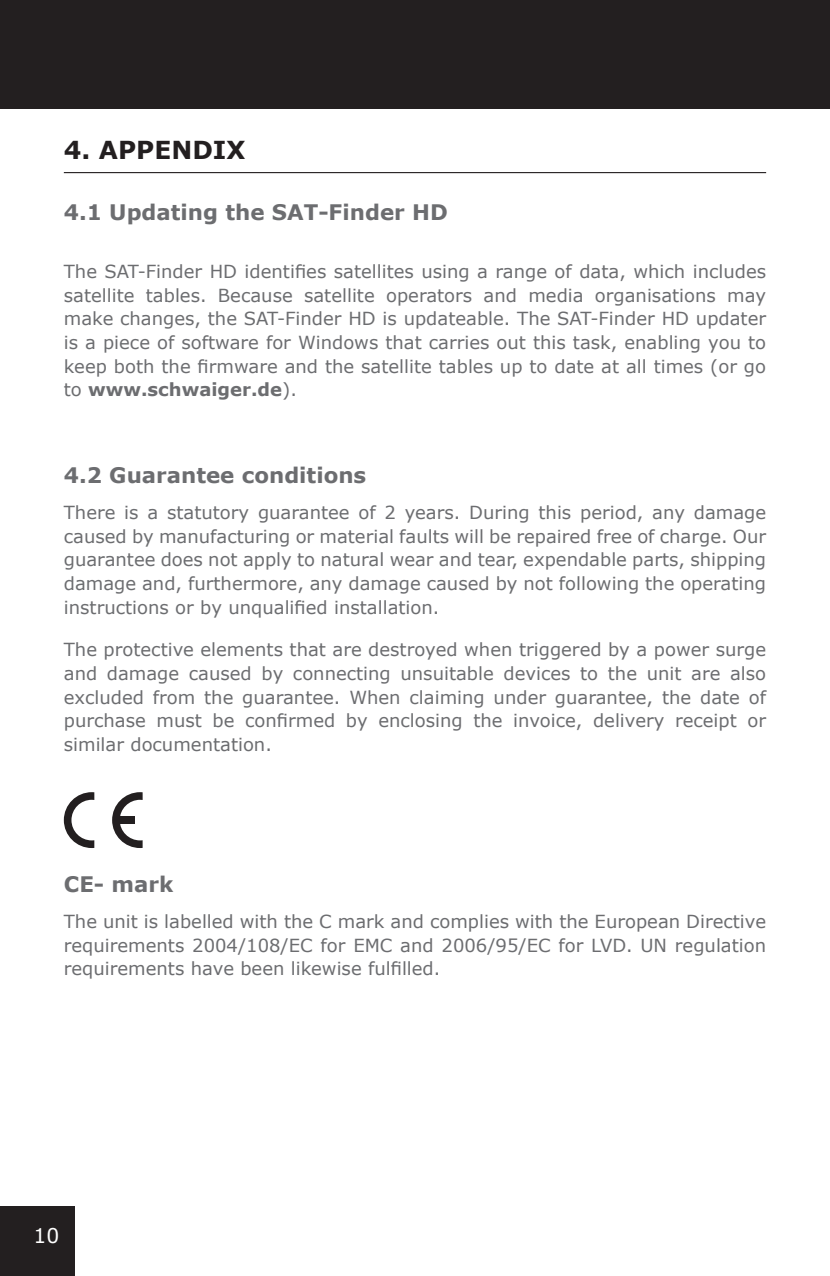
<style>
.page{position:relative;width:830px;height:1276px;background:#fff}
.page>*{position:absolute;margin:0;border:0;box-sizing:border-box;transform-origin:0 0}
.Titel_Kapitel{font:700 24.75px "Verdana";color:#231f20}
.Überschrift_1{font:700 21.38px "Verdana";color:#6c6d70}
.t1{font:20.25px "Verdana";color:#fff}
.t2{font:18px/23.6px "Verdana";color:#6c6d70;text-align:justify}
.s1{font-weight:700}
</style>
<div class="page">
<div style="left:0;top:1206px;width:74px;height:70px;background:#231f20"></div>
<hr style="left:829px;top:0;width:1px;height:108px;background:#231f20">
<div style="left:0;top:0;width:829px;height:108px;background:#231f20"></div>
<hr style="left:64px;top:172px;width:701px;height:1px;background:#231f20">
<svg style="left:64px;top:792px;width:30px;height:56px"></svg>
<svg style="left:112px;top:792px;width:30px;height:56px"></svg>
<div style="left:117px;top:816px;width:18px;height:8px;background:#231f20"></div>
<p class="Titel_Kapitel" style="left:64px;top:133px;width:183px">4. APPENDIX</p>
<p class="Überschrift_1" style="left:64px;top:197px;width:385px">4.1 Updating the SAT-Finder HD</p>
<p class="t2" style="left:64px;top:259px;width:703px">The SAT-Finder HD identifies satellites using a range of data, which includes satellite tables. Because satellite operators and media organisations may make changes, the SAT-Finder HD is updateable. The SAT-Finder HD updater is a piece of software for Windows that carries out this task, enabling you to keep both the firmware and the satellite tables up to date at all times (or go to <span class="s1">www.schwaiger.de</span>).</p>
<p class="Überschrift_1" style="left:64px;top:460px;width:304px">4.2 Guarantee conditions</p>
<p class="t2" style="left:64px;top:500px;width:703px">There is a statutory guarantee of 2 years. During this period, any damage caused by manufacturing or material faults will be repaired free of charge. Our guarantee does not apply to natural wear and tear, expendable parts, shipping damage and, furthermore, any damage caused by not following the operating instructions or by unqualified installation.</p>
<p class="t2" style="left:64px;top:638px;width:703px">The protective elements that are destroyed when triggered by a power surge and damage caused by connecting unsuitable devices to the unit are also excluded from the guarantee. When claiming under guarantee, the date of purchase must be confirmed by enclosing the invoice, delivery receipt or similar documentation.</p>
<p class="Überschrift_1" style="left:64px;top:868px;width:111px">CE- mark</p>
<p class="t2" style="left:64px;top:909px;width:703px">The unit is labelled with the C mark and complies with the European Directive requirements 2004/108/EC for EMC and 2006/95/EC for LVD. UN regulation requirements have been likewise fulfilled.</p>
<p class="t1" style="left:33px;top:1221px;width:27px">10</p>
</div>
